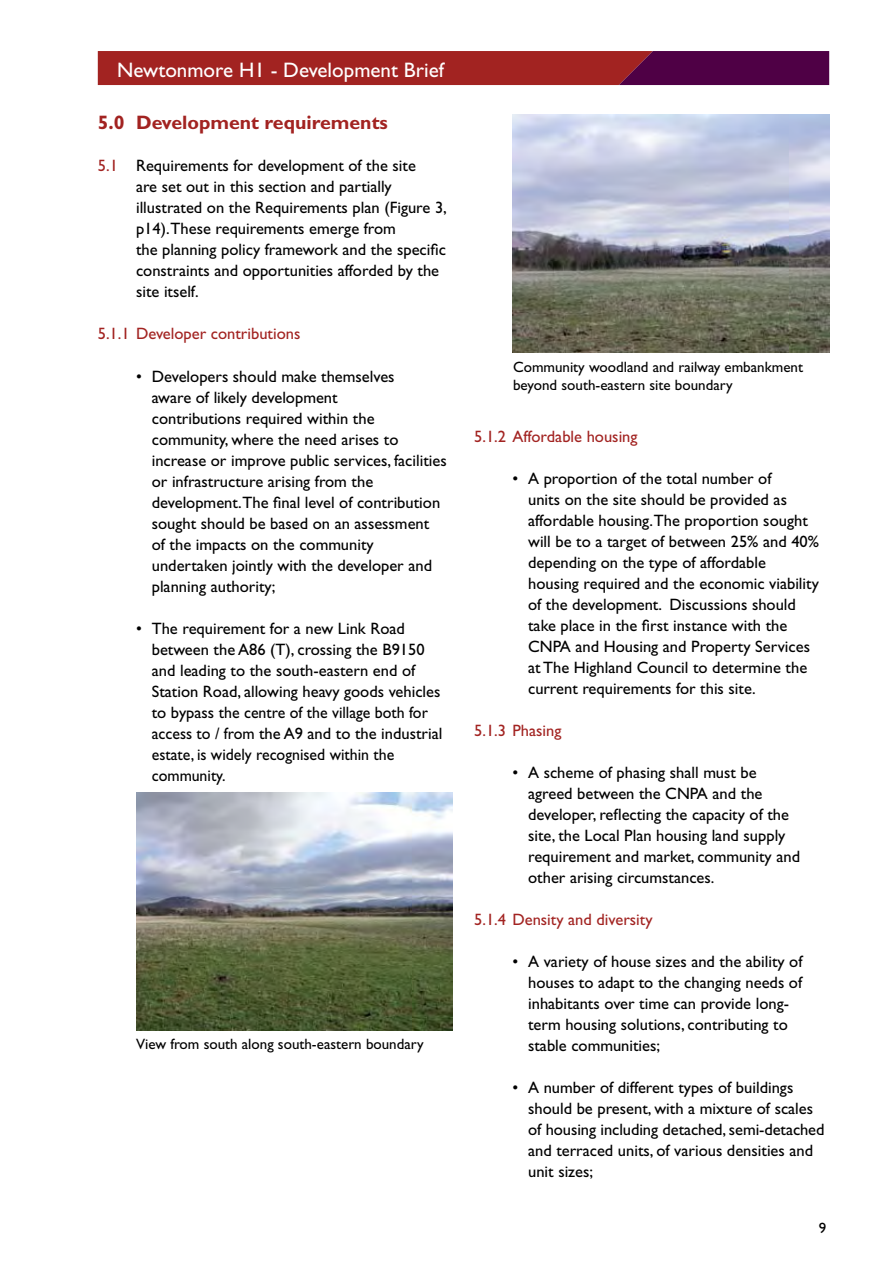
<style>
.page{position:relative;width:893px;height:1263px;background:#fff}
.page>*{position:absolute;margin:0;border:0;box-sizing:border-box;transform-origin:0 0}
.t1{font:21px "Gill Sans";color:#fff}
.t2{font:700 19.5px "Gill Sans";color:#a22321}
.t3{font:16.5px/21px "Gill Sans";color:#000}
.t4{font:16.5px "Gill Sans";color:#a22321}
.t5{font:15px/18px "Gill Sans";color:#000}
.s1{color:#a22321}
</style>
<div class="page">
<svg style="left:98px;top:51px;width:731px;height:34px;background:#8c1a2a"></svg>
<img style="left:136px;top:792px;width:317px;height:238px">
<img style="left:512px;top:115px;width:317px;height:237px">
<p class="t1" style="left:117px;top:57px;width:328px">Newtonmore H1 - Development Brief</p>
<p class="t2" style="left:98px;top:111px;width:292px">5.0 Development requirements</p>
<p class="t3" style="left:136px;top:155px;width:312px;text-indent:-38px"><span class="s1">5.1</span> Requirements for development of the site<br>are set out in this section and partially illustrated on the Requirements plan (Figure 3, p14).These requirements emerge from<br>the planning policy framework and the specific constraints and opportunities afforded by the site itself.</p>
<p class="t4" style="left:98px;top:324px;width:204px">5.1.1 Developer contributions</p>
<p class="t3" style="left:152px;top:366px;width:296px;text-indent:-16px">• Developers should make themselves<br>aware of likely development<br>contributions required within the community, where the need arises to increase or improve public services, facilities or infrastructure arising from the development.The final level of contribution sought should be based on an assessment<br>of the impacts on the community undertaken jointly with the developer and planning authority;</p>
<p class="t3" style="left:152px;top:618px;width:292px;text-indent:-16px">• The requirement for a new Link Road between the A86 (T), crossing the B9150 and leading to the south-eastern end of Station Road, allowing heavy goods vehicles to bypass the centre of the village both for access to / from the A9 and to the industrial estate, is widely recognised within the community.</p>
<p class="t5" style="left:136px;top:1035px;width:289px">View from south along south-eastern boundary</p>
<p class="t5" style="left:513px;top:358px;width:292px">Community woodland and railway embankment beyond south-eastern site boundary</p>
<p class="t4" style="left:474px;top:427px;width:165px">5.1.2 Affordable housing</p>
<p class="t3" style="left:528px;top:468px;width:292px;text-indent:-16px">• A proportion of the total number of<br>units on the site should be provided as affordable housing.The proportion sought will be to a target of between 25% and 40% depending on the type of affordable housing required and the economic viability of the development. Discussions should take place in the first instance with the CNPA and Housing and Property Services at The Highland Council to determine the current requirements for this site.</p>
<p class="t4" style="left:474px;top:721px;width:89px">5.1.3 Phasing</p>
<p class="t3" style="left:528px;top:762px;width:274px;text-indent:-16px">• A scheme of phasing shall must be agreed between the CNPA and the developer, reflecting the capacity of the site, the Local Plan housing land supply requirement and market, community and other arising circumstances.</p>
<p class="t4" style="left:474px;top:910px;width:180px">5.1.4 Density and diversity</p>
<p class="t3" style="left:528px;top:951px;width:276px;text-indent:-16px">• A variety of house sizes and the ability of houses to adapt to the changing needs of inhabitants over time can provide long&shy;term housing solutions, contributing to stable communities;</p>
<p class="t3" style="left:528px;top:1077px;width:298px;text-indent:-16px">• A number of different types of buildings should be present, with a mixture of scales of housing including detached, semi-detached and terraced units, of various densities and unit sizes;</p>
<p class="t5" style="left:819px;top:1219px;width:9px">9</p>
</div>
